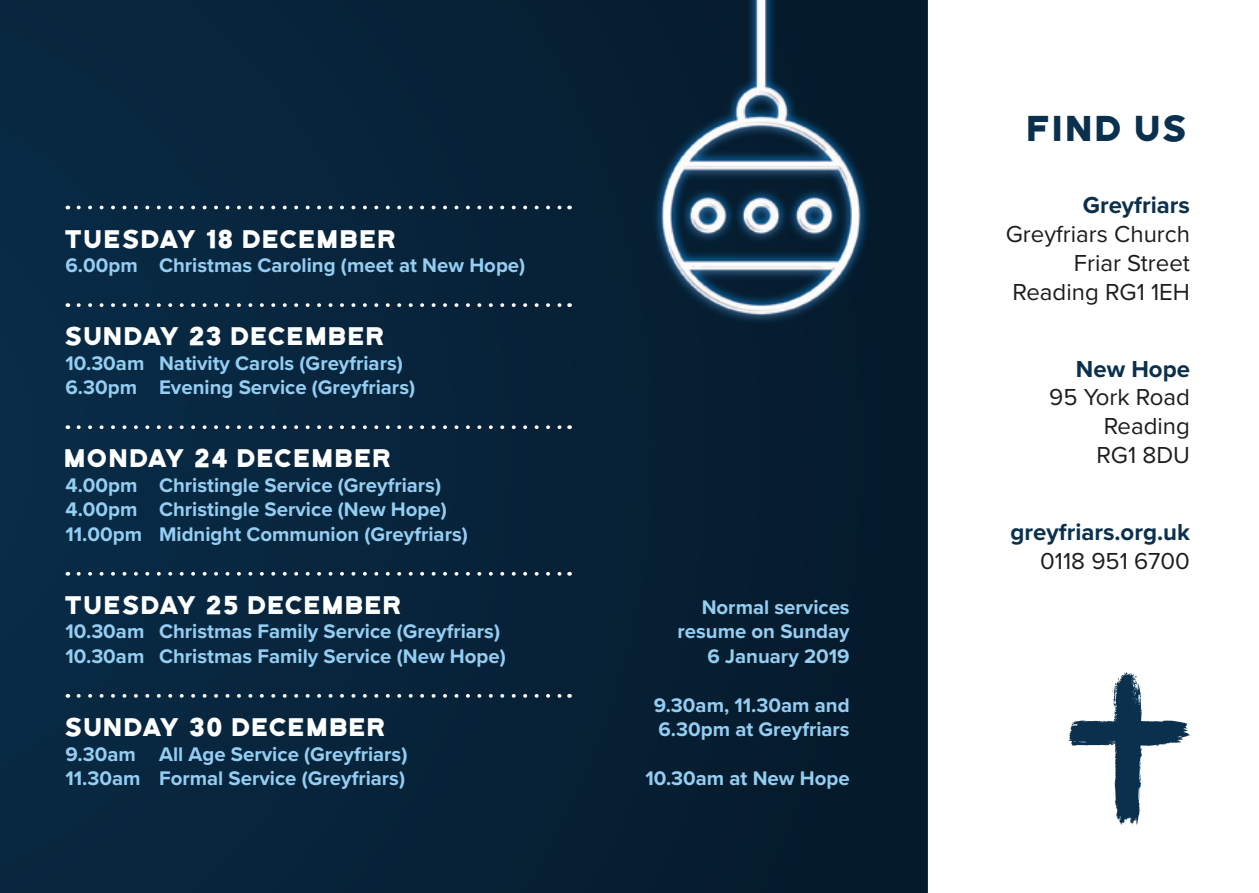
<style>
.page{position:relative;width:1259px;height:893px;background:#fff}
.page>*{position:absolute;margin:0;border:0;box-sizing:border-box;transform-origin:0 0}
.t1{font:36px "Bourbon Grotesque";letter-spacing:.005em;color:#0a304e}
.t2{font:25.5px "Bourbon Grotesque";color:#fff}
.t3{font:24px/28.8px "Proxima Nova";color:#1d1d1b;text-align:right}
.t4{font:700 24px "Proxima Nova";color:#0a304e}
.t5{font:700 20.4px/24.6px "Proxima Nova";color:#94cef2}
</style>
<div class="page">
<div style="left:0;top:0;width:927px;height:893px;background:linear-gradient(to right,#092a45,#051a2b)"></div>
<svg style="left:79px;top:206px;width:484px;height:3px"></svg>
<svg style="left:79px;top:303px;width:484px;height:4px;background:#445b6d"></svg>
<svg style="left:79px;top:425px;width:484px;height:4px;background:#445b6d"></svg>
<svg style="left:79px;top:572px;width:484px;height:4px;background:#445b6d"></svg>
<svg style="left:79px;top:694px;width:484px;height:4px;background:#445a6c"></svg>
<svg style="left:1069px;top:672px;width:121px;height:154px"></svg>
<img style="left:620px;top:0;width:281px;height:340px">
<p class="t2" style="left:65px;top:227px;width:335px">TUESDAY 18 DECEMBER</p>
<p class="t5" style="left:65px;top:254px;width:461px">6.00pm Christmas Caroling (meet at New Hope)</p>
<p class="t2" style="left:65px;top:325px;width:323px">SUNDAY 23 DECEMBER</p>
<p class="t5" style="left:65px;top:351px;width:351px">10.30am Nativity Carols (Greyfriars)<br>6.30pm Evening Service (Greyfriars)</p>
<p class="t2" style="left:65px;top:447px;width:330px">MONDAY 24 DECEMBER</p>
<p class="t5" style="left:65px;top:473px;width:404px">4.00pm Christingle Service (Greyfriars)<br>4.00pm Christingle Service (New Hope)<br>11.00pm Midnight Communion (Greyfriars)</p>
<p class="t2" style="left:65px;top:593px;width:340px">TUESDAY 25 DECEMBER</p>
<p class="t5" style="left:65px;top:620px;width:442px">10.30am Christmas Family Service (Greyfriars)<br>10.30am Christmas Family Service (New Hope)</p>
<p class="t2" style="left:65px;top:716px;width:324px">SUNDAY 30 DECEMBER</p>
<p class="t5" style="left:65px;top:742px;width:343px">9.30am All Age Service (Greyfriars)<br>11.30am Formal Service (Greyfriars)</p>
<p class="t5" style="left:677px;top:595px;width:174px;text-align:right">Normal services resume on Sunday<br>6 January 2019</p>
<p class="t5" style="left:654px;top:693px;width:197px">9.30am, 11.30am and<br>6.30pm at Greyfriars</p>
<p class="t5" style="left:645px;top:767px;width:206px">10.30am at New Hope</p>
<h1 class="t1" style="left:1028px;top:112px;width:164px">FIND US</h1>
<p class="t4" style="left:1082px;top:191px;width:109px">Greyfriars</p>
<p class="t3" style="left:1006px;top:219px;width:186px">Greyfriars Church<br>Friar Street<br>Reading RG1 1EH</p>
<p class="t4" style="left:1076px;top:354px;width:115px">New Hope</p>
<p class="t3" style="left:1049px;top:382px;width:142px">95 York Road<br>Reading<br>RG1 8DU</p>
<p class="t4" style="left:1010px;top:517px;width:181px">greyfriars.org.uk</p>
<p class="t3" style="left:1040px;top:545px;width:151px">0118 951 6700</p>
</div>
